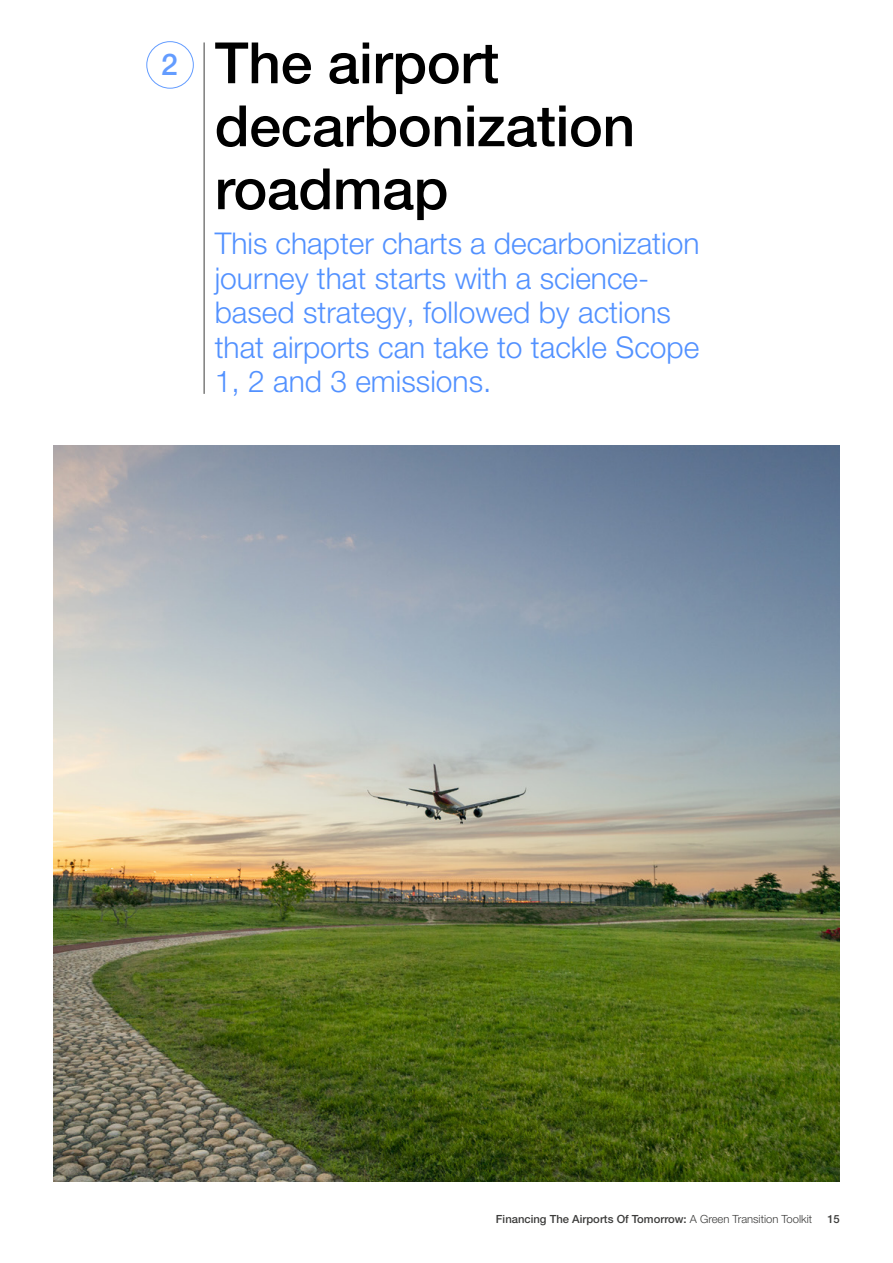
<style>
.page{position:relative;width:893px;height:1263px;background:#fff}
.page>*{position:absolute;margin:0;border:0;box-sizing:border-box;transform-origin:0 0}
.t1{font:500 57px/63px "Helvetica Neue LT Pro";letter-spacing:-.005em;color:#000}
.t2{font:300 30px/34.5px "Helvetica Neue LT Pro";color:#5291ff}
.t3{font:500 30px "Helvetica Neue LT Pro";color:#639cff}
.t4{font:500 11.25px "Helvetica Neue LT Pro";color:#3c3c3b}
.s1{font-weight:300}
</style>
<div class="page">
<hr style="left:204px;top:42px;width:1px;height:352px;background:#3c3c3b">
<img style="left:53px;top:446px;width:787px;height:735px">
<div style="left:147px;top:41px;width:47px;height:47px;border:1px solid #639cff;border-radius:50%"></div>
<p class="t3" style="left:161px;top:46px;width:18px">2</p>
<h1 class="t1" style="left:215px;top:31px;width:422px">The airport decarbonization roadmap</h1>
<p class="t2" style="left:215px;top:226px;width:486px">This chapter charts a decarbonization journey that starts with a science&shy;based strategy, followed by actions that airports can take to tackle Scope 1, 2 and 3 emissions.</p>
<p class="t4" style="left:496px;top:1212px;width:318px">Financing The Airports Of Tomorrow: <span class="s1">A Green Transition Toolkit</span></p>
<p class="t4" style="left:827px;top:1212px;width:14px">15</p>
</div>
